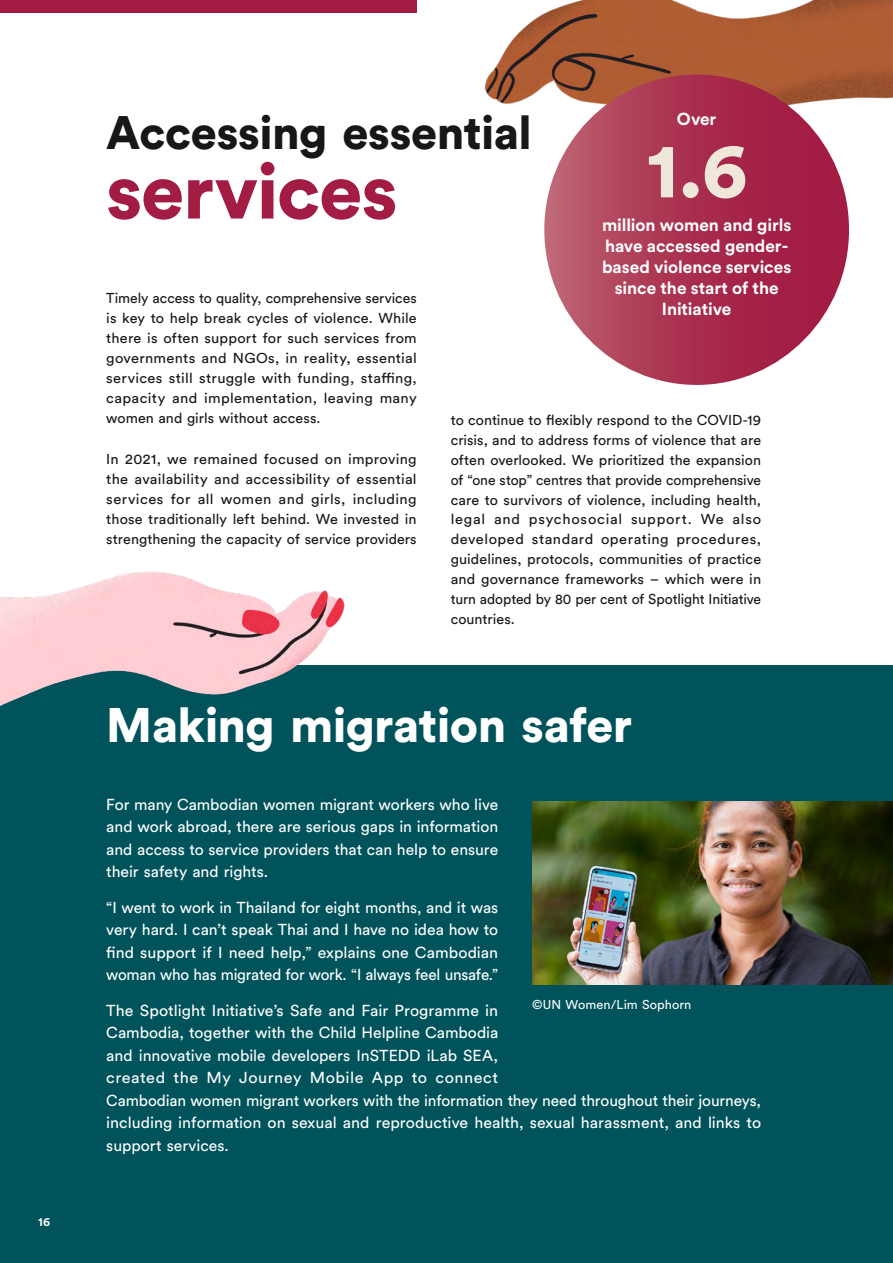
<style>
.page{position:relative;width:893px;height:1263px;background:#fff}
.page>*{position:absolute;margin:0;border:0;box-sizing:border-box;transform-origin:0 0}
.t1{font:900 77.4px "Circular Std";color:#f0e7db}
.t2{font:900 76.95px "Circular Std";letter-spacing:-.015em;color:#a21c44}
.t3{font:900 48px "Circular Std";letter-spacing:-.01em;color:#fff}
.t4{font:900 46.5px "Circular Std";letter-spacing:-.01em;color:#181716}
.t5{font:700 17.25px/21px "Circular Std";color:#fff;text-align:center}
.t6{font:15.75px/22.5px "Circular Std";color:#fff;text-align:justify}
.t7{font:14.25px/20px "Circular Std";color:#181716;text-align:justify}
.t8{font:12.75px "Circular Std";letter-spacing:.005em;color:#fff}
.t9{font:700 12px "Circular Std";color:#fff}
</style>
<div class="page">
<div style="left:0;top:665px;width:893px;height:598px;background:#00535b"></div>
<img style="left:0;top:572px;width:345px;height:134px">
<img style="left:532px;top:801px;width:361px;height:184px">
<img style="left:484px;top:0;width:409px;height:230px">
<svg style="left:544px;top:75px;width:305px;height:310px"></svg>
<div style="left:0;top:0;width:417px;height:13px;background:#a21c44"></div>
<p class="t9" style="left:38px;top:1214px;width:13px">16</p>
<p class="t5" style="left:677px;top:108px;width:41px">Over</p>
<h3 class="t4" style="left:106px;top:102px;width:427px">Accessing essential</h3>
<h2 class="t2" style="left:106px;top:140px;width:293px">services</h2>
<h1 class="t1" style="left:646px;top:119px;width:102px">1.6</h1>
<p class="t5" style="left:602px;top:214px;width:191px">million women and girls have accessed gender&shy;based violence services since the start of the<br>Initiative</p>
<p class="t7" style="left:106px;top:288px;width:312px">Timely access to quality, comprehensive services is key to help break cycles of violence. While there is often support for such services from governments and NGOs, in reality, essential services still struggle with funding, staffing, capacity and implementation, leaving many women and girls without access.</p>
<p class="t7" style="left:106px;top:449px;width:312px">In 2021, we remained focused on improving the availability and accessibility of essential services for all women and girls, including those traditionally left behind. We invested in strengthening the capacity of service providers</p>
<p class="t7" style="left:451px;top:410px;width:312px">to continue to flexibly respond to the COVID-19 crisis, and to address forms of violence that are often overlooked. We prioritized the expansion of “one stop” centres that provide comprehensive care to survivors of violence, including health, legal and psychosocial support. We also developed standard operating procedures, guidelines, protocols, communities of practice and governance frameworks – which were in turn adopted by 80 per cent of Spotlight Initiative countries.</p>
<h3 class="t3" style="left:106px;top:693px;width:527px">Making migration safer</h3>
<p class="t6" style="left:106px;top:793px;width:393px">For many Cambodian women migrant workers who live and work abroad, there are serious gaps in information and access to service providers that can help to ensure their safety and rights.</p>
<p class="t6" style="left:106px;top:896px;width:393px">“I went to work in Thailand for eight months, and it was very hard. I can’t speak Thai and I have no idea how to find support if I need help,” explains one Cambodian woman who has migrated for work. “I always feel unsafe.”</p>
<p class="t6" style="left:106px;top:998px;width:656px;text-align:left">The Spotlight Initiative’s Safe and Fair Programme in<br>Cambodia, together with the Child Helpline Cambodia<br>and innovative mobile developers InSTEDD iLab SEA,<br>created the My Journey Mobile App to connect<br>Cambodian women migrant workers with the information they need throughout their journeys, including information on sexual and reproductive health, sexual harassment, and links to support services.</p>
<p class="t8" style="left:532px;top:997px;width:161px">©UN Women/Lim Sophorn</p>
</div>
